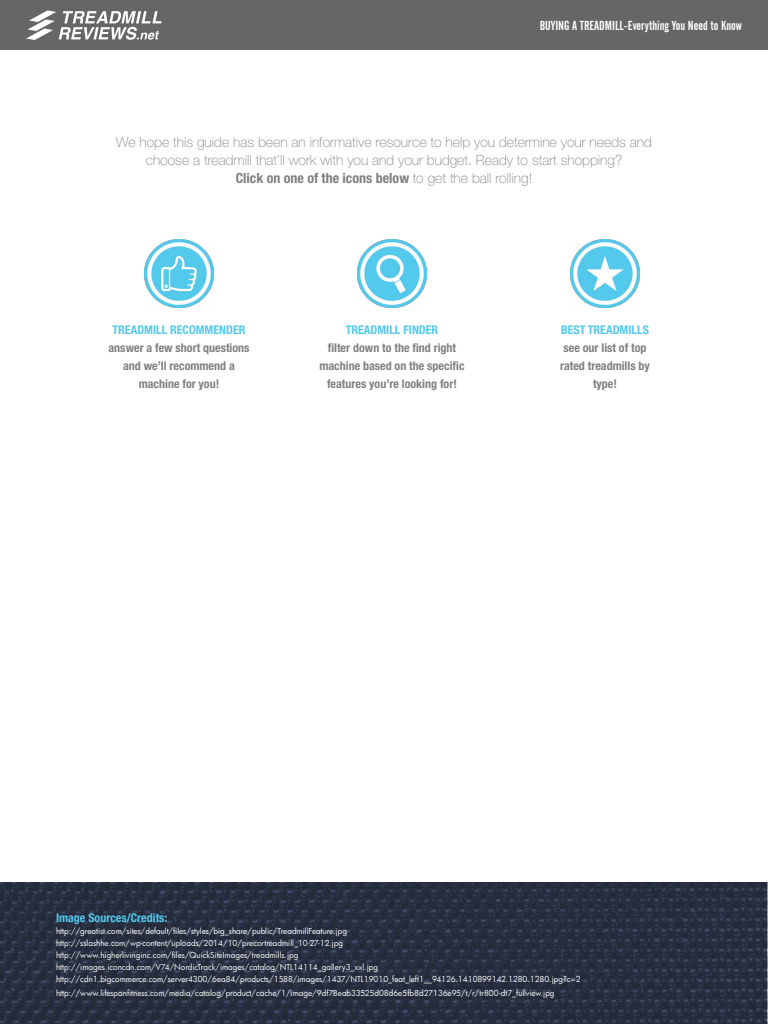
<style>
.page{position:relative;width:768px;height:1024px;background:#fff}
.page>*{position:absolute;margin:0;border:0;box-sizing:border-box;transform-origin:0 0}
.t1{font:100 14px/18px "Helvetica Neue";color:#808080;text-align:center}
.t2{font:13px "Alternate Gothic No 2 BT";color:#fff}
.t3{font:700 condensed 12px/18px "Helvetica Neue";color:#808080;text-align:center}
.t4{font:700 condensed 12px "Helvetica Neue";color:#54c9ed}
.t5{font:8px/12px "Futura";color:#fff}
.s1{font-weight:700;font-stretch:condensed}
</style>
<div class="page">
<svg style="left:0;top:882px;width:768px;height:142px;fill:#262e3e"></svg>
<img style="left:145px;top:239px;width:68px;height:69px">
<img style="left:358px;top:239px;width:68px;height:69px">
<img style="left:571px;top:239px;width:68px;height:69px">
<div style="left:0;top:0;width:768px;height:50px;background:#666"></div>
<svg style="left:26px;top:10px;width:136px;height:30px"></svg>
<h2 class="t2" style="left:540px;top:18px;width:203px">BUYING A TREADMILL-Everything You Need to Know</h2>
<h1 class="t1" style="left:116px;top:133px;width:537px">We hope this guide has been an informative resource to help you determine your needs and choose a treadmill that’ll work with you and your budget. Ready to start shopping?<br><span class="s1">Click on one of the icons below</span> to get the ball rolling!</h1>
<h3 class="t4" style="left:112px;top:319px;width:135px">TREADMILL RECOMMENDER</h3>
<h3 class="t3" style="left:108px;top:337px;width:143px">answer a few short questions and we’ll recommend a machine for you!</h3>
<h3 class="t4" style="left:346px;top:319px;width:94px">TREADMILL FINDER</h3>
<h3 class="t3" style="left:319px;top:337px;width:147px">filter down to the find right machine based on the specific features you’re looking for!</h3>
<h3 class="t4" style="left:561px;top:319px;width:89px">BEST TREADMILLS</h3>
<h3 class="t3" style="left:560px;top:337px;width:91px">see our list of top rated treadmills by type!</h3>
<h3 class="t4" style="left:56px;top:908px;width:113px">Image Sources/Credits:</h3>
<p class="t5" style="left:56px;top:925px;width:526px">http://greatist.com/sites/default/files/styles/big_share/public/TreadmillFeature.jpg http://sslashhe.com/wp-content/uploads/2014/10/precortreadmill_10-27-12.jpg http://www.higherlivinginc.com/files/QuickSiteImages/treadmills.jpg http://images.iconcdn.com/V74/NordicTrack/images/catalog/NTL14114_gallery3_xxl.jpg http://cdn1.bigcommerce.com/server4300/6ea84/products/1588/images/1437/NTL19010_feat_left1__94126.1410899142.1280.1280.jpg?c=2</p>
<p class="t5" style="left:56px;top:987px;width:500px">http://www.lifespanfitness.com/media/catalog/product/cache/1/image/9df78eab33525d08d6e5fb8d27136e95/t/r/tr800-dt7_fullview.jpg</p>
</div>
